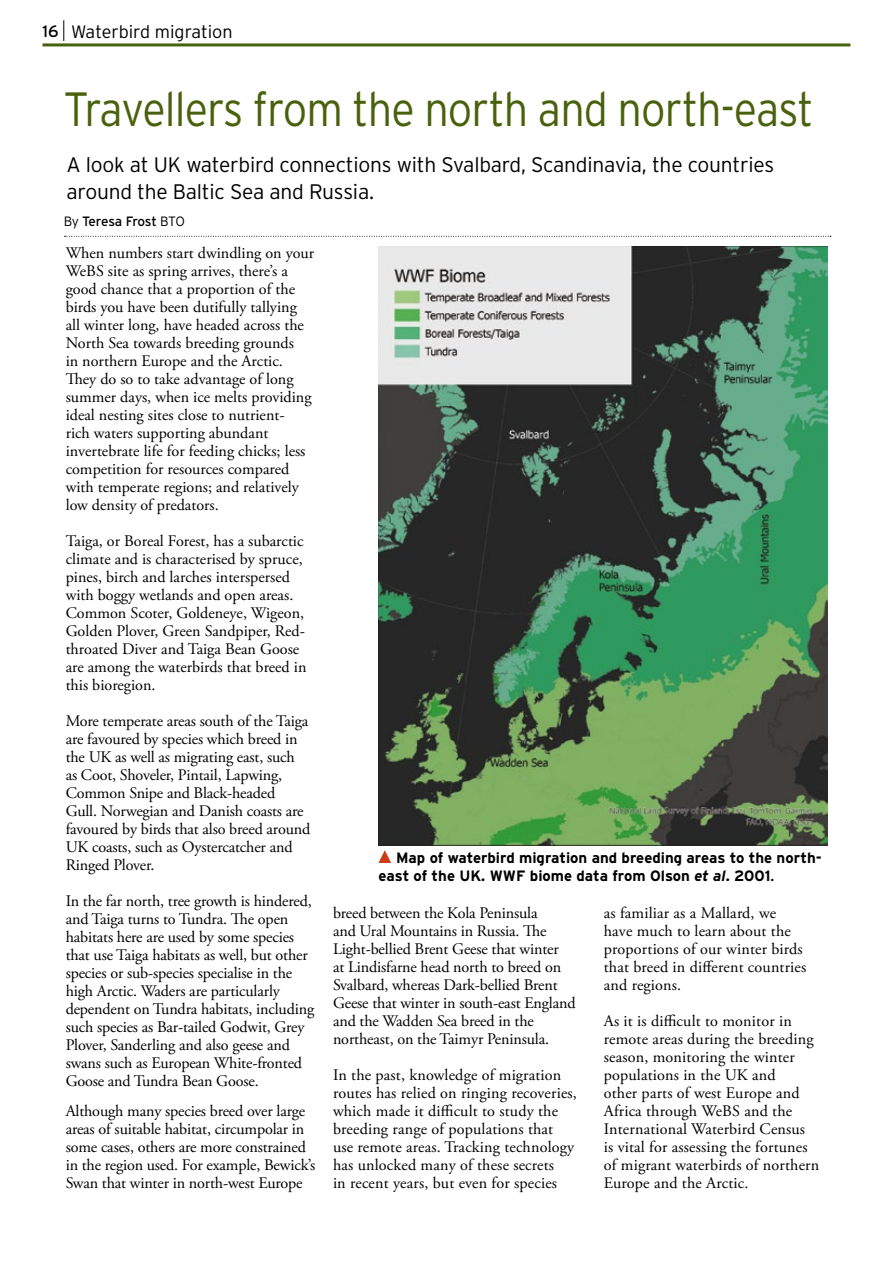
<style>
.page{position:relative;width:893px;height:1263px;background:#fff}
.page>*{position:absolute;margin:0;border:0;box-sizing:border-box;transform-origin:0 0}
.t1{font:300 48px "Interstate";letter-spacing:-.02em;color:#49610d;scale:.9 1}
.t2{font:300 21px/27px "Interstate";letter-spacing:-.01em;color:#000}
.t3{font:300 18px "Interstate";color:#000}
.t4{font:16.5px "Interstate";color:#000}
.t5{font:16.2px/18px "Adobe Garamond Pro";color:#000}
.t6{font:700 15px/18px "Interstate";color:#000}
.t7{font:13.5px "Interstate";letter-spacing:-.02em;color:#000}
.s1{font-weight:300}
.s2{font-style:italic}
.s3{font-weight:400}
</style>
<div class="page">
<svg style="left:378px;top:850px;width:13px;height:13px"></svg>
<svg style="left:64px;top:20px;width:1px;height:21px"></svg>
<hr style="left:43px;top:43px;width:807px;height:3px;background:#49610d">
<svg style="left:65px;top:236px;width:766px;height:1px"></svg>
<img style="left:378px;top:247px;width:449px;height:598px">
<p class="t4" style="left:43px;top:22px;width:18px">16</p>
<p class="t3" style="left:71px;top:22px;width:163px">Waterbird migration</p>
<h1 class="t1" style="left:64px;top:82px;width:835px">Travellers from the north and north-east</h1>
<p class="t2" style="left:67px;top:151px;width:709px">A look at UK waterbird connections with Svalbard, Scandinavia, the countries around the Baltic Sea and Russia.</p>
<p class="t7" style="left:64px;top:214px;width:123px"><span class="s1">By</span> Teresa Frost <span class="s1">BTO</span></p>
<p class="t5" style="left:66px;top:245px;width:250px">When numbers start dwindling on your WeBS site as spring arrives, there’s a good chance that a proportion of the birds you have been dutifully tallying all winter long, have headed across the North Sea towards breeding grounds<br>in northern Europe and the Arctic.<br>They do so to take advantage of long summer days, when ice melts providing ideal nesting sites close to nutrient-<br>rich waters supporting abundant invertebrate life for feeding chicks; less competition for resources compared with temperate regions; and relatively low density of predators.</p>
<p class="t5" style="left:66px;top:533px;width:242px">Taiga, or Boreal Forest, has a subarctic climate and is characterised by spruce, pines, birch and larches interspersed with boggy wetlands and open areas.<br>Common Scoter, Goldeneye, Wigeon, Golden Plover, Green Sandpiper, Red&shy;throated Diver and Taiga Bean Goose are among the waterbirds that breed in this bioregion.</p>
<p class="t5" style="left:66px;top:713px;width:246px">More temperate areas south of the Taiga are favoured by species which breed in the UK as well as migrating east, such as Coot, Shoveler, Pintail, Lapwing, Common Snipe and Black-headed Gull. Norwegian and Danish coasts are favoured by birds that also breed around UK coasts, such as Oystercatcher and Ringed Plover.</p>
<p class="t5" style="left:66px;top:893px;width:250px">In the far north, tree growth is hindered, and Taiga turns to Tundra. The open habitats here are used by some species that use Taiga habitats as well, but other species or sub-species specialise in the high Arctic. Waders are particularly dependent on Tundra habitats, including such species as Bar-tailed Godwit, Grey Plover, Sanderling and also geese and swans such as European White-fronted Goose and Tundra Bean Goose.</p>
<p class="t5" style="left:66px;top:1102px;width:251px">Although many species breed over large areas of suitable habitat, circumpolar in some cases, others are more constrained in the region used. For example, Bewick’s Swan that winter in north-west Europe</p>
<p class="t6" style="left:378px;top:848px;width:445px;text-indent:18px">Map of waterbird migration and breeding areas to the north&shy;east of the UK. WWF biome data from Olson <span class="s2">et al</span>. 2001<span class="s3">.</span></p>
<p class="t5" style="left:333px;top:904px;width:244px">breed between the Kola Peninsula<br>and Ural Mountains in Russia. The Light-bellied Brent Geese that winter<br>at Lindisfarne head north to breed on Svalbard, whereas Dark-bellied Brent Geese that winter in south-east England and the Wadden Sea breed in the northeast, on the Taimyr Peninsula.</p>
<p class="t5" style="left:333px;top:1066px;width:245px">In the past, knowledge of migration routes has relied on ringing recoveries, which made it difficult to study the breeding range of populations that use remote areas. Tracking technology has unlocked many of these secrets<br>in recent years, but even for species</p>
<p class="t5" style="left:604px;top:904px;width:204px">as familiar as a Mallard, we have much to learn about the proportions of our winter birds that breed in different countries and regions.</p>
<p class="t5" style="left:604px;top:1012px;width:217px">As it is difficult to monitor in remote areas during the breeding season, monitoring the winter populations in the UK and<br>other parts of west Europe and<br>Africa through WeBS and the<br>International Waterbird Census<br>is vital for assessing the fortunes of migrant waterbirds of northern<br>Europe and the Arctic.</p>
</div>
